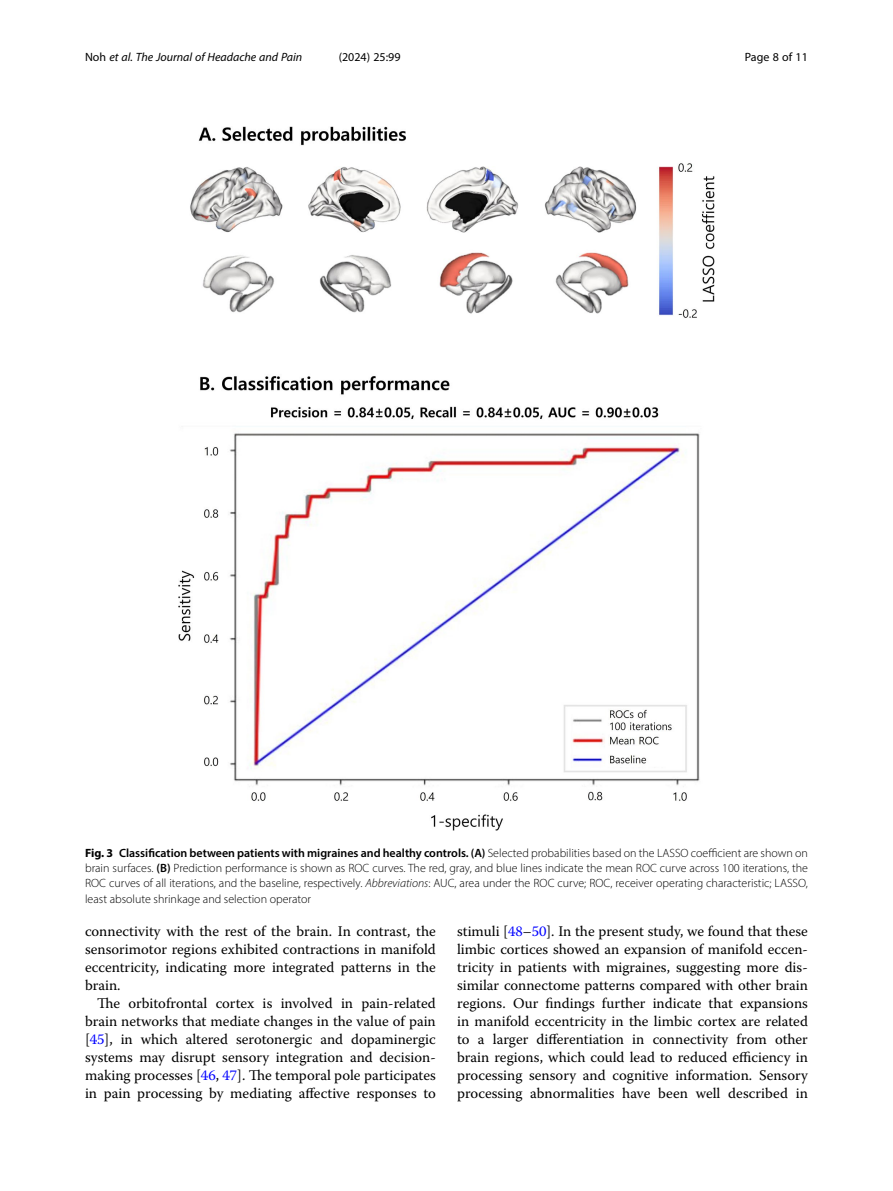
<style>
.page{position:relative;width:893px;height:1191px;background:#fff}
.page>*{position:absolute;margin:0;border:0;box-sizing:border-box;transform-origin:0 0}
.Body_Text_Indent{font:14.7px/18px "Warnock Pro";color:#000;text-align:justify}
.Figure_Caption{font:300 12px/15px "Myriad Pro";color:#000;text-align:justify}
.t1{font:italic 12px "Myriad Pro";color:#000}
.t2{font:12px "Myriad Pro";color:#000}
.s1{font-style:normal}
.s2{font-weight:700}
.s3{font-weight:600}
.s4{font-style:italic}
.s5{color:#00f}
</style>
<div class="page">
<img style="left:178px;top:126px;width:536px;height:704px">
<p class="t1" style="left:85px;top:50px;width:219px"><span class="s1">Noh</span> et al. The Journal of Headache and Pain</p>
<p class="t2" style="left:339px;top:50px;width:63px">(2024) 25:99</p>
<p class="t2" style="left:745px;top:50px;width:65px">Page 8 of 11</p>
<p class="Figure_Caption" style="left:85px;top:846px;width:724px"><span class="s2">Fig. 3</span> <span class="s3">Classification between patients with migraines and healthy controls. (A)</span> Selected probabilities based on the LASSO coefficient are shown on brain surfaces. <span class="s3">(B)</span> Prediction performance is shown as ROC curves. The red, gray, and blue lines indicate the mean ROC curve across 100 iterations, the ROC curves of all iterations, and the baseline, respectively. <span class="s4">Abbreviations</span>: AUC, area under the ROC curve; ROC, receiver operating characteristic; LASSO, least absolute shrinkage and selection operator</p>
<p class="Body_Text_Indent" style="left:85px;top:922px;width:352px">connectivity with the rest of the brain. In contrast, the sensorimotor regions exhibited contractions in manifold eccentricity, indicating more integrated patterns in the brain.</p>
<p class="Body_Text_Indent" style="left:85px;top:994px;width:352px;text-indent:12px">The orbitofrontal cortex is involved in pain-related brain networks that mediate changes in the value of pain [<span class="s5">45</span>], in which altered serotonergic and dopaminergic systems may disrupt sensory integration and decision&shy;making processes [<span class="s5">46</span>, <span class="s5">47</span>]. The temporal pole participates in pain processing by mediating affective responses to</p>
<p class="Body_Text_Indent" style="left:457px;top:922px;width:352px">stimuli [<span class="s5">48</span>–<span class="s5">50</span>]. In the present study, we found that these limbic cortices showed an expansion of manifold eccen&shy;tricity in patients with migraines, suggesting more dis&shy;similar connectome patterns compared with other brain regions. Our findings further indicate that expansions in manifold eccentricity in the limbic cortex are related to a larger differentiation in connectivity from other brain regions, which could lead to reduced efficiency in processing sensory and cognitive information. Sensory processing abnormalities have been well described in</p>
</div>
